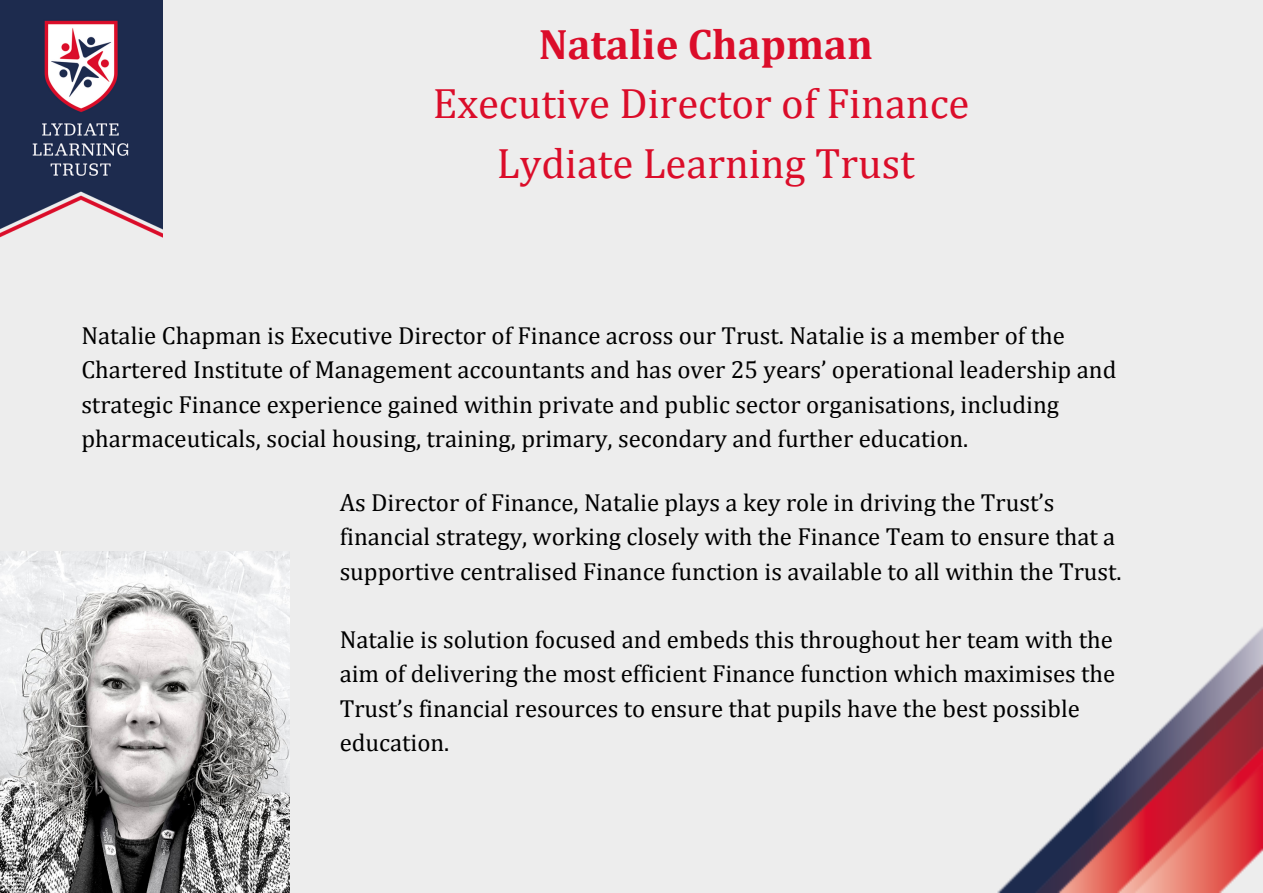
<style>
.page{position:relative;width:1263px;height:893px;background:#ededed}
.page>*{position:absolute;margin:0;border:0;box-sizing:border-box;transform-origin:0 0}
.t1{font:42.75px/59.6px "Cambria";color:#db0d2a;text-align:center}
.t2{font:700 42.75px "Cambria";color:#db0d2a}
.t3{font:24.75px/34.3px "Cambria";color:#000}
</style>
<div class="page">
<img style="left:0;top:0;width:163px;height:238px">
<img style="left:997px;top:627px;width:266px;height:266px">
<img style="left:0;top:551px;width:290px;height:342px">
<h1 class="t2" style="left:539px;top:18px;width:336px">Natalie Chapman</h1>
<h1 class="t1" style="left:433px;top:73px;width:538px">Executive Director of Finance<br>Lydiate Learning Trust</h1>
<p class="t3" style="left:81px;top:318px;width:1036px">Natalie Chapman is Executive Director of Finance across our Trust. Natalie is a member of the Chartered Institute of Management accountants and has over 25 years’ operational leadership and strategic Finance experience gained within private and public sector organisations, including pharmaceuticals, social housing, training, primary, secondary and further education.</p>
<p class="t3" style="left:340px;top:484px;width:783px">As Director of Finance, Natalie plays a key role in driving the Trust’s financial strategy, working closely with the Finance Team to ensure that a supportive centralised Finance function is available to all within the Trust.</p>
<p class="t3" style="left:340px;top:622px;width:777px">Natalie is solution focused and embeds this throughout her team with the aim of delivering the most efficient Finance function which maximises the Trust’s financial resources to ensure that pupils have the best possible education.</p>
</div>
